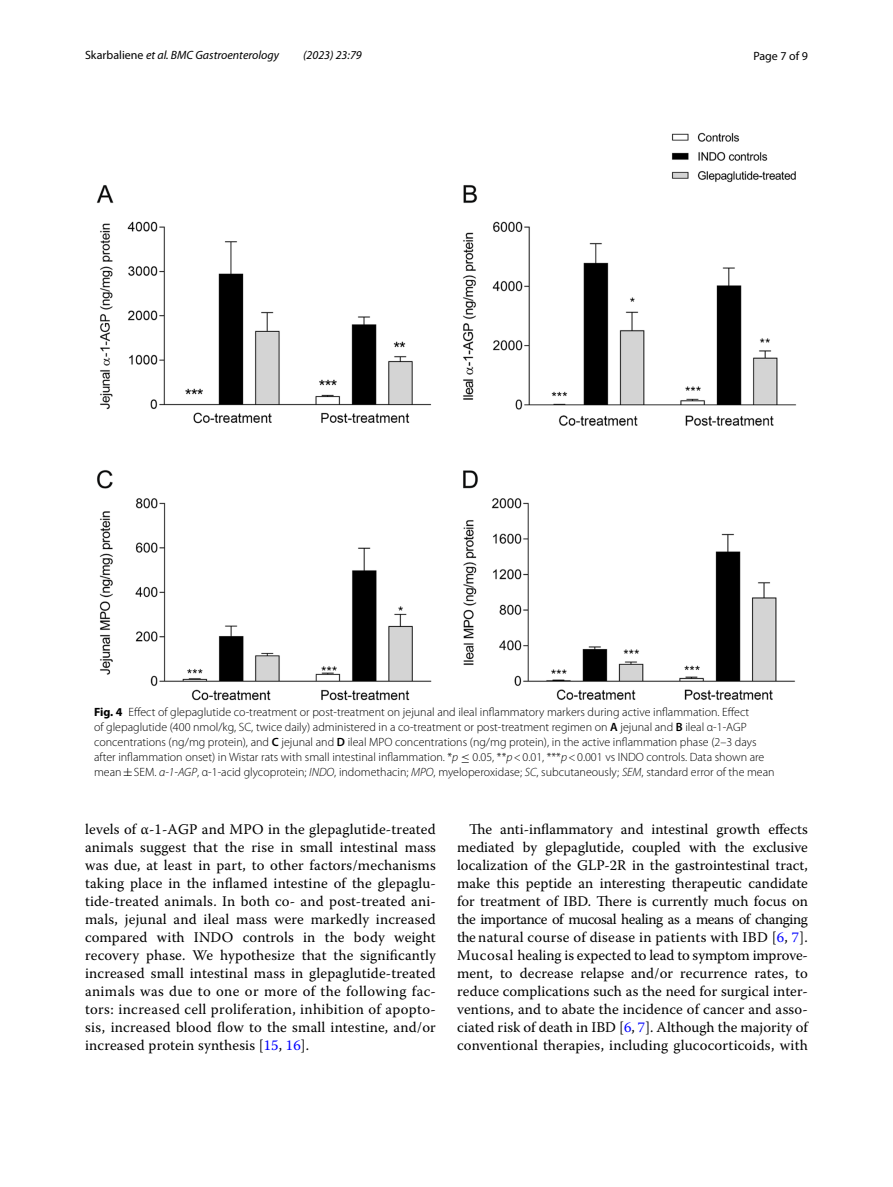
<style>
.page{position:relative;width:893px;height:1187px;background:#fff}
.page>*{position:absolute;margin:0;border:0;box-sizing:border-box;transform-origin:0 0}
.t1{font:14.7px/18px "Warnock Pro";letter-spacing:.01em;color:#000;text-align:justify}
.t2{font:300 12px/15px "Myriad Pro";color:#000}
.t3{font:italic 12px "Myriad Pro";color:#000}
.t4{font:12px "Myriad Pro";color:#000}
.s1{font-style:normal}
.s2{font-weight:700}
.s3{font-weight:600}
.s4{font-style:italic}
.s5{font-family:"MTSY";font-weight:400}
.s6{color:#00f}
</style>
<div class="page">
<img style="left:96px;top:133px;width:701px;height:567px">
<p class="t3" style="left:85px;top:48px;width:196px"><span class="s1">Skarbaliene</span> et al. BMC Gastroenterology</p>
<p class="t3" style="left:303px;top:48px;width:60px">(2023) 23:79</p>
<p class="t4" style="left:753px;top:48px;width:56px">Page 7 of 9</p>
<p class="t2" style="left:94px;top:704px;width:682px"><span class="s2">Fig. 4</span> Effect of glepaglutide co-treatment or post-treatment on jejunal and ileal inflammatory markers during active inflammation. Effect<br>of glepaglutide (400 nmol/kg, SC, twice daily) administered in a co-treatment or post-treatment regimen on <span class="s3">A</span> jejunal and <span class="s3">B</span> ileal α-1-AGP concentrations (ng/mg protein), and <span class="s3">C</span> jejunal and <span class="s3">D</span> ileal MPO concentrations (ng/mg protein), in the active inflammation phase (2–3 days after inflammation onset) in Wistar rats with small intestinal inflammation. *<span class="s4">p</span> <span class="s5">≤</span> 0.05, **<span class="s4">p</span>&lt;0.01, ***<span class="s4">p</span>&lt;0.001 vs INDO controls. Data shown are mean<span class="s5">±</span>SEM. <span class="s4">α-1-AGP</span>, α-1-acid glycoprotein; <span class="s4">INDO</span>, indomethacin; <span class="s4">MPO</span>, myeloperoxidase; <span class="s4">SC</span>, subcutaneously; <span class="s4">SEM</span>, standard error of the mean</p>
<p class="t1" style="left:85px;top:819px;width:352px">levels of α-1-AGP and MPO in the glepaglutide-treated animals suggest that the rise in small intestinal mass was due, at least in part, to other factors/mechanisms taking place in the inflamed intestine of the glepaglu&shy;tide-treated animals. In both co- and post-treated ani&shy;mals, jejunal and ileal mass were markedly increased compared with INDO controls in the body weight recovery phase. We hypothesize that the significantly increased small intestinal mass in glepaglutide-treated animals was due to one or more of the following fac&shy;tors: increased cell proliferation, inhibition of apopto&shy;sis, increased blood flow to the small intestine, and/or increased protein synthesis [<span class="s6">15</span>, <span class="s6">16</span>].</p>
<p class="t1" style="left:457px;top:819px;width:352px;text-indent:12px">The anti-inflammatory and intestinal growth effects mediated by glepaglutide, coupled with the exclusive localization of the GLP-2R in the gastrointestinal tract, make this peptide an interesting therapeutic candidate for treatment of IBD. There is currently much focus on the importance of mucosal healing as a means of changing the natural course of disease in patients with IBD [<span class="s6">6</span>, <span class="s6">7</span>].<br>Mucosal healing is expected to lead to symptom improve&shy;ment, to decrease relapse and/or recurrence rates, to reduce complications such as the need for surgical inter&shy;ventions, and to abate the incidence of cancer and asso&shy;ciated risk of death in IBD [<span class="s6">6</span>, <span class="s6">7</span>]. Although the majority of conventional therapies, including glucocorticoids, with</p>
</div>
